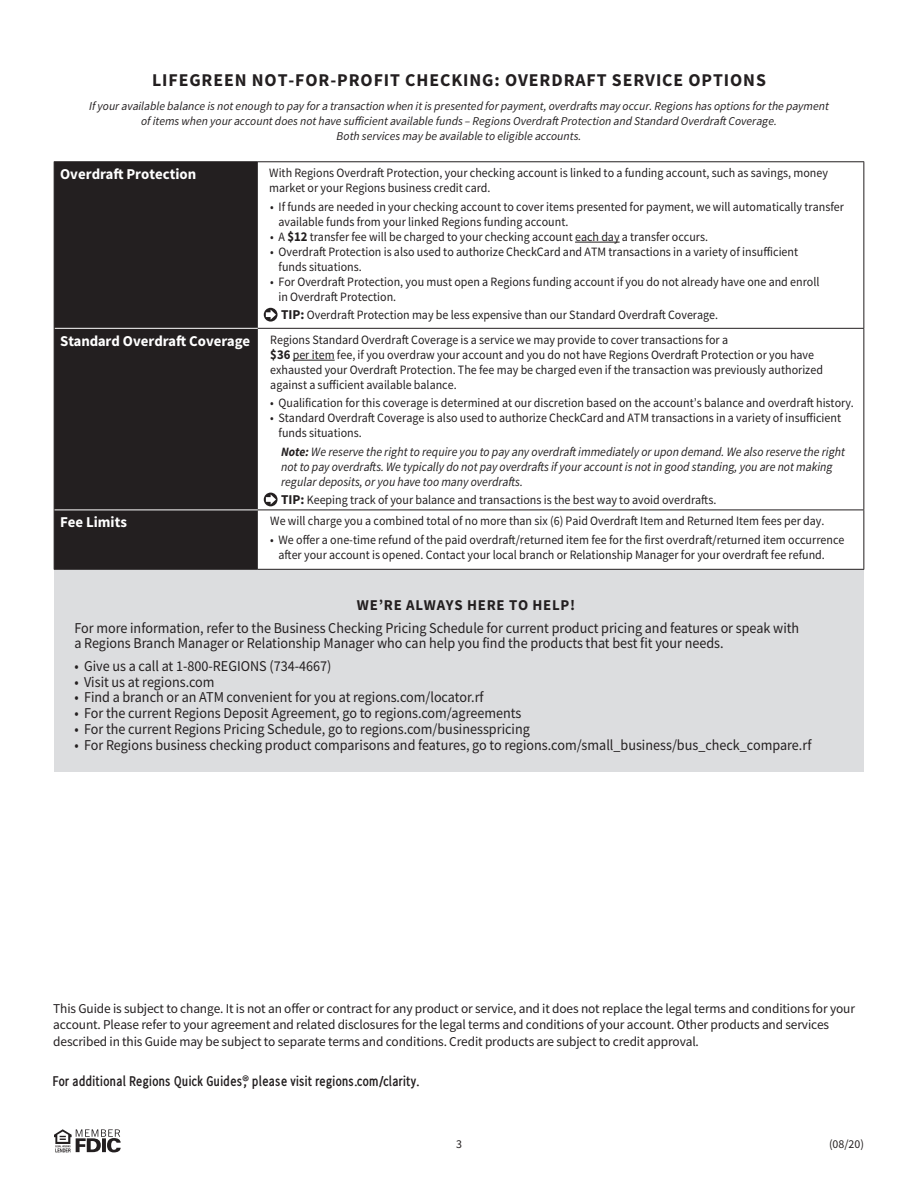
<style>
.page{position:relative;width:918px;height:1188px;background:#fff}
.page>*{position:absolute;margin:0;border:0;box-sizing:border-box;transform-origin:0 0}
.t1{font:700 18px "Regions Sans";letter-spacing:.05em;color:#231f20}
.t2{font:15px/15.8px "Regions Sans";color:#231f20;scale:.95 1}
.t3{font:600 condensed 15px "Regions Sans";color:#231f20}
.t4{font:700 15px "Regions Sans";color:#fff}
.t5{font:700 15px "Regions Sans";letter-spacing:.05em;color:#231f20}
.t6{font:13.5px/16.5px "Regions Sans";letter-spacing:-.01em;color:#231f20}
.t7{font:12.75px/15px "Regions Sans";color:#231f20;scale:.95 1}
.t8{font:italic 12.75px/15px "Regions Sans";color:#231f20;scale:.95 1}
.t9{font:italic 12px/15px "Regions Sans";color:#231f20;text-align:center}
.t10{font:12px "Regions Sans";color:#231f20}
.s1{font-weight:700;font-size:13.5px}
.s2{font-weight:700}
</style>
<div class="page">
<div style="left:55px;top:162px;width:203px;height:407px;background:#231f20"></div>
<div style="left:54px;top:569px;width:810px;height:202px;background:#dcdddf"></div>
<hr style="left:55px;top:328px;width:203px;height:1px;background:#fff">
<hr style="left:54px;top:162px;width:1px;height:166px;background:#231f20">
<hr style="left:54px;top:161px;width:204px;height:1px;background:#231f20">
<hr style="left:258px;top:161px;width:606px;height:1px;background:#231f20">
<hr style="left:863px;top:162px;width:1px;height:166px;background:#231f20">
<hr style="left:54px;top:328px;width:1px;height:182px;background:#231f20">
<hr style="left:54px;top:510px;width:1px;height:59px;background:#231f20">
<hr style="left:863px;top:329px;width:1px;height:181px;background:#231f20">
<hr style="left:863px;top:510px;width:1px;height:59px;background:#231f20">
<hr style="left:54px;top:569px;width:204px;height:1px;background:#231f20">
<hr style="left:258px;top:569px;width:606px;height:1px;background:#231f20">
<hr style="left:55px;top:510px;width:203px;height:1px;background:#fff">
<hr style="left:258px;top:328px;width:606px;height:1px;background:#231f20">
<hr style="left:258px;top:510px;width:606px;height:1px;background:#231f20">
<hr style="left:575px;top:242px;width:45px;height:1px;background:#231f20">
<hr style="left:293px;top:360px;width:42px;height:1px;background:#231f20">
<svg style="left:264px;top:493px;width:14px;height:13px"></svg>
<svg style="left:266px;top:495px;width:10px;height:9px"></svg>
<svg style="left:264px;top:308px;width:14px;height:14px"></svg>
<svg style="left:266px;top:310px;width:10px;height:10px"></svg>
<svg style="left:54px;top:1129px;width:67px;height:23px"></svg>
<p class="t1" style="left:152px;top:67px;width:615px">LIFEGREEN NOT-FOR-PROFIT CHECKING: OVERDRAFT SERVICE OPTIONS</p>
<p class="t9" style="left:89px;top:99px;width:741px">If your available balance is not enough to pay for a transaction when it is presented for payment, overdrafts may occur. Regions has options for the payment of items when your account does not have sufficient available funds – Regions Overdraft Protection and Standard Overdraft Coverage.<br>Both services may be available to eligible accounts.</p>
<p class="t4" style="left:60px;top:164px;width:138px">Overdraft Protection</p>
<p class="t7" style="left:269px;top:166px;width:590px">With Regions Overdraft Protection, your checking account is linked to a funding account, such as savings, money market or your Regions business credit card.</p>
<p class="t7" style="left:279px;top:199px;width:597px;text-indent:-8px">• If funds are needed in your checking account to cover items presented for payment, we will automatically transfer available funds from your linked Regions funding account.</p>
<p class="t7" style="left:270px;top:229px;width:462px">• A <span class="s1">$12</span> transfer fee will be charged to your checking account each day a transfer occurs.</p>
<p class="t7" style="left:279px;top:244px;width:549px;text-indent:-8px">• Overdraft Protection is also used to authorize CheckCard and ATM transactions in a variety of insufficient funds situations.</p>
<p class="t7" style="left:279px;top:274px;width:571px;text-indent:-8px">• For Overdraft Protection, you must open a Regions funding account if you do not already have one and enroll in Overdraft Protection.</p>
<p class="t7" style="left:281px;top:308px;width:462px"><span class="s1">TIP:</span> Overdraft Protection may be less expensive than our Standard Overdraft Coverage.</p>
<p class="t4" style="left:60px;top:330px;width:192px">Standard Overdraft Coverage</p>
<p class="t7" style="left:270px;top:332px;width:483px">Regions Standard Overdraft Coverage is a service we may provide to cover transactions for a</p>
<p class="t7" style="left:270px;top:347px;width:583px"><span class="s1">$36</span> per item fee, if you overdraw your account and you do not have Regions Overdraft Protection or you have exhausted your Overdraft Protection. The fee may be charged even if the transaction was previously authorized against a sufficient available balance.</p>
<p class="t7" style="left:270px;top:396px;width:616px">• Qualification for this coverage is determined at our discretion based on the account’s balance and overdraft history.</p>
<p class="t7" style="left:279px;top:411px;width:594px;text-indent:-8px">• Standard Overdraft Coverage is also used to authorize CheckCard and ATM transactions in a variety of insufficient funds situations.</p>
<p class="t8" style="left:281px;top:444px;width:595px"><span class="s2">Note:</span> We reserve the right to require you to pay any overdraft immediately or upon demand. We also reserve the right not to pay overdrafts. We typically do not pay overdrafts if your account is not in good standing, you are not making regular deposits, or you have too many overdrafts.</p>
<p class="t7" style="left:281px;top:492px;width:460px"><span class="s1">TIP:</span> Keeping track of your balance and transactions is the best way to avoid overdrafts.</p>
<p class="t4" style="left:60px;top:512px;width:68px">Fee Limits</p>
<p class="t7" style="left:270px;top:514px;width:585px">We will charge you a combined total of no more than six (6) Paid Overdraft Item and Returned Item fees per day.</p>
<p class="t7" style="left:279px;top:532px;width:597px;text-indent:-8px">• We offer a one-time refund of the paid overdraft/returned item fee for the first overdraft/returned item occurrence after your account is opened. Contact your local branch or Relationship Manager for your overdraft fee refund.</p>
<p class="t5" style="left:357px;top:595px;width:220px">WE’RE ALWAYS HERE TO HELP!</p>
<p class="t2" style="left:74px;top:620px;width:765px">For more information, refer to the Business Checking Pricing Schedule for current product pricing and features or speak with a Regions Branch Manager or Relationship Manager who can help you find the products that best fit your needs.</p>
<p class="t2" style="left:74px;top:658px;width:272px">• Give us a call at 1-800-REGIONS (734-4667)</p>
<p class="t2" style="left:74px;top:674px;width:149px">• Visit us at regions.com</p>
<p class="t2" style="left:74px;top:689px;width:432px">• Find a branch or an ATM convenient for you at regions.com/locator.rf</p>
<p class="t2" style="left:74px;top:705px;width:472px">• For the current Regions Deposit Agreement, go to regions.com/agreements</p>
<p class="t2" style="left:74px;top:721px;width:481px">• For the current Regions Pricing Schedule, go to regions.com/businesspricing</p>
<p class="t2" style="left:74px;top:737px;width:777px">• For Regions business checking product comparisons and features, go to regions.com/small_business/bus_check_compare.rf</p>
<p class="t6" style="left:53px;top:1000px;width:803px">This Guide is subject to change. It is not an offer or contract for any product or service, and it does not replace the legal terms and conditions for your account. Please refer to your agreement and related disclosures for the legal terms and conditions of your account. Other products and services described in this Guide may be subject to separate terms and conditions. Credit products are subject to credit approval.</p>
<p class="t3" style="left:53px;top:1072px;width:368px">For additional Regions Quick Guides,® please visit regions.com/clarity.</p>
<p class="t10" style="left:456px;top:1136px;width:7px">3</p>
<p class="t10" style="left:829px;top:1136px;width:36px">(08/20)</p>
</div>
